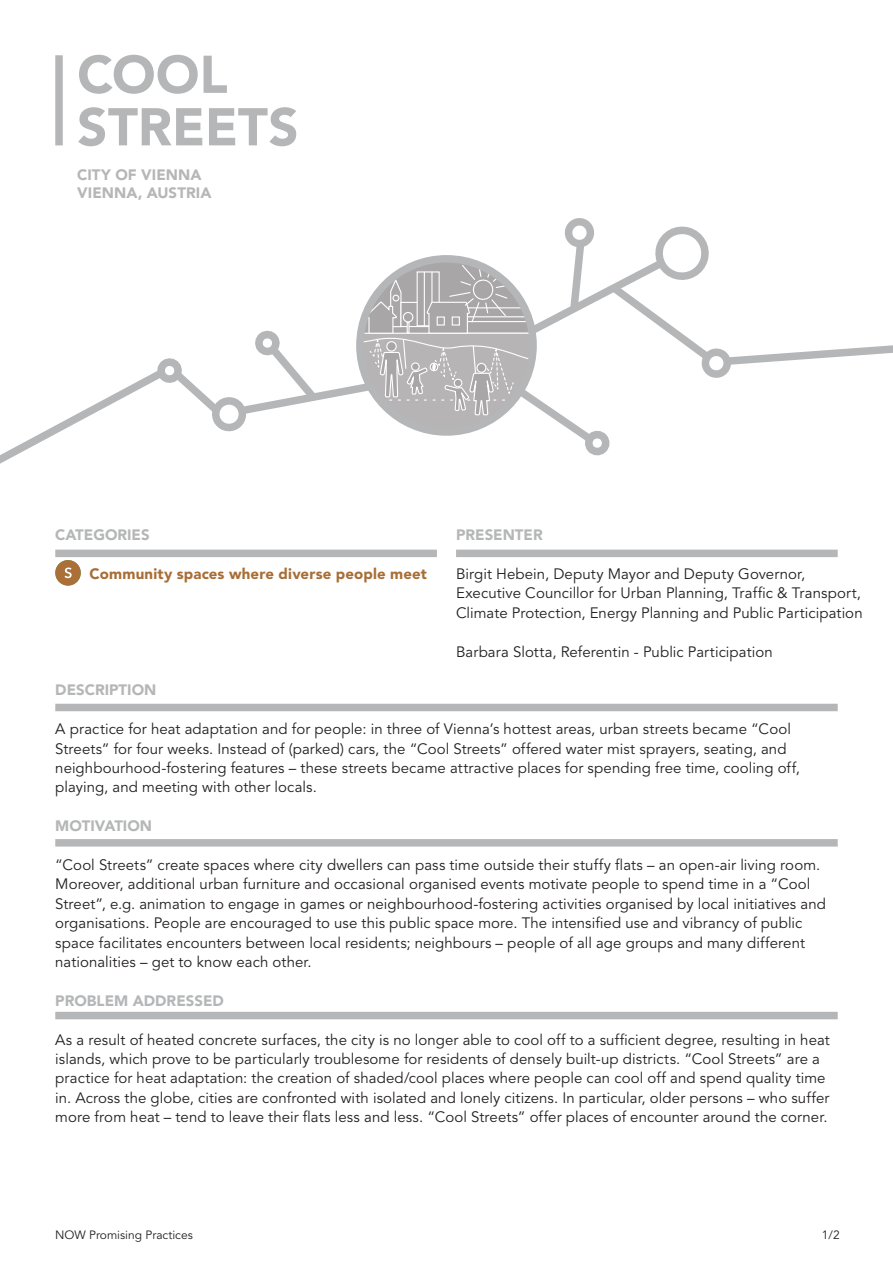
<style>
.page{position:relative;width:893px;height:1263px;background:#fff}
.page>*{position:absolute;margin:0;border:0;box-sizing:border-box;transform-origin:0 0}
.t1{font:900 52.5px/52.5px "Avenir LT Std";color:#b5b6b7}
.t2{font:15px/19.4px "Avenir LT Std";letter-spacing:.005em;color:#231f20}
.t3{font:900 15px/18px "Avenir LT Std";color:#b5b6b7}
.t4{font:900 15px "Avenir LT Std";letter-spacing:.01em;color:#a86e35}
.t5{font:12px "Avenir LT Std";color:#231f20}
</style>
<div class="page">
<div style="left:55px;top:55px;width:8px;height:90px;background:#b5b6b7"></div>
<div style="left:55px;top:704px;width:783px;height:7px;background:#b5b6b7"></div>
<div style="left:55px;top:550px;width:382px;height:7px;background:#b5b6b7"></div>
<div style="left:456px;top:550px;width:382px;height:7px;background:#b5b6b7"></div>
<div style="left:55px;top:839px;width:783px;height:7px;background:#b5b6b7"></div>
<div style="left:55px;top:1012px;width:783px;height:7px;background:#b5b6b7"></div>
<svg style="left:0;top:218px;width:893px;height:246px"></svg>
<div style="left:356px;top:255px;width:181px;height:181px;border:8px solid #b5b6b7;border-radius:50%"></div>
<div style="left:55px;top:560px;width:26px;height:26px;background:#aa7037;border-radius:50%"></div>
<svg style="left:64px;top:567px;width:8px;height:11px"></svg>
<h1 class="t1" style="left:77px;top:48px;width:223px">COOL<br>STREETS</h1>
<p class="t3" style="left:77px;top:165px;width:136px">CITY OF VIENNA<br>VIENNA, AUSTRIA</p>
<p class="t3" style="left:55px;top:526px;width:96px">CATEGORIES</p>
<p class="t3" style="left:456px;top:526px;width:88px">PRESENTER</p>
<p class="t4" style="left:89px;top:565px;width:339px">Community spaces where diverse people meet</p>
<p class="t2" style="left:456px;top:565px;width:408px">Birgit Hebein, Deputy Mayor and Deputy Governor,<br>Executive Councillor for Urban Planning, Traffic &amp; Transport,<br>Climate Protection, Energy Planning and Public Participation</p>
<p class="t2" style="left:456px;top:642px;width:318px">Barbara Slotta, Referentin - Public Participation</p>
<p class="t3" style="left:55px;top:681px;width:103px">DESCRIPTION</p>
<p class="t2" style="left:55px;top:720px;width:746px">A practice for heat adaptation and for people: in three of Vienna’s hottest areas, urban streets became “Cool Streets” for four weeks. Instead of (parked) cars, the “Cool Streets” offered water mist sprayers, seating, and neighbourhood-fostering features – these streets became attractive places for spending free time, cooling off, playing, and meeting with other locals.</p>
<p class="t3" style="left:55px;top:817px;width:98px">MOTIVATION</p>
<p class="t2" style="left:55px;top:855px;width:772px">“Cool Streets” create spaces where city dwellers can pass time outside their stuffy flats – an open-air living room.<br>Moreover, additional urban furniture and occasional organised events motivate people to spend time in a “Cool Street”, e.g. animation to engage in games or neighbourhood-fostering activities organised by local initiatives and organisations. People are encouraged to use this public space more. The intensified use and vibrancy of public space facilitates encounters between local residents; neighbours – people of all age groups and many different nationalities – get to know each other.</p>
<p class="t3" style="left:55px;top:991px;width:170px">PROBLEM ADDRESSED</p>
<p class="t2" style="left:55px;top:1030px;width:776px">As a result of heated concrete surfaces, the city is no longer able to cool off to a sufficient degree, resulting in heat islands, which prove to be particularly troublesome for residents of densely built-up districts. “Cool Streets” are a practice for heat adaptation: the creation of shaded/cool places where people can cool off and spend quality time in. Across the globe, cities are confronted with isolated and lonely citizens. In particular, older persons – who suffer more from heat – tend to leave their flats less and less. “Cool Streets” offer places of encounter around the corner.</p>
<p class="t5" style="left:55px;top:1227px;width:139px">NOW Promising Practices</p>
<p class="t5" style="left:822px;top:1227px;width:19px">1/2</p>
</div>
